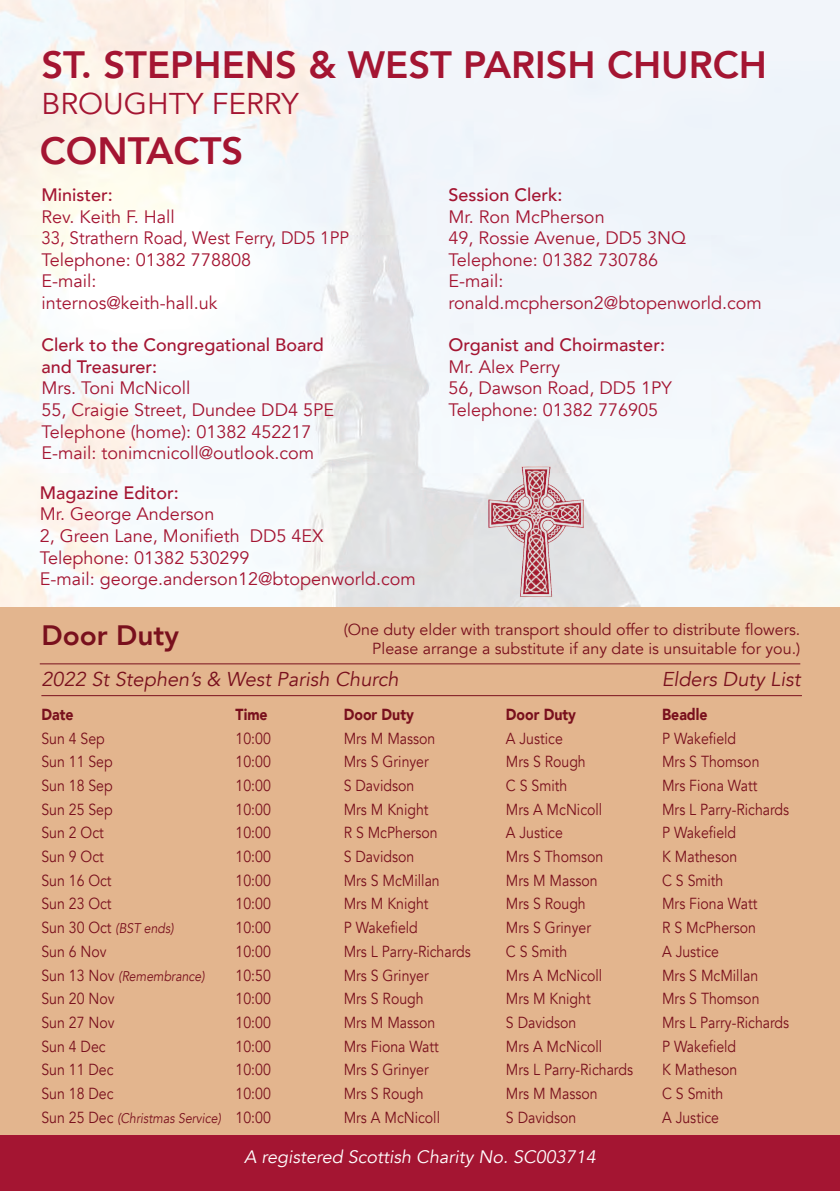
<style>
.page{position:relative;width:840px;height:1191px;background:#fff}
.page>*{position:absolute;margin:0;border:0;box-sizing:border-box;transform-origin:0 0}
.t1{font:800 38px "Avenir";color:#a41532}
.t2{font:30px "Avenir";color:#a41532}
.t3{font:800 28px "Avenir";color:#79101d}
.t4{font:italic 20px "Avenir";color:#79101d}
.t5{font:18px "Avenir";color:#a41532}
.t6{font:500 18px "Avenir";color:#a41532}
.t7{font:italic 18px "Avenir";color:#fff}
.t8{font:18px "Avenir";color:#a41532;scale:.94 1}
.t9{font:16px "Avenir";color:#79101d;scale:.88 1}
.t10{font:16px/19.2px "Avenir";color:#79101d;text-align:right}
.t11{font:900 16px "Avenir";color:#79101d;scale:.88 1}
.t12{font:italic 14px "Avenir";color:#79101d;scale:.88 1}
.s1{font-style:normal;font-size:16px}
</style>
<div class="page">
<div style="left:0;top:607px;width:839px;height:528px;background:#e3b58e"></div>
<div style="left:0;top:1135px;width:839px;height:56px;background:#a41532"></div>
<hr style="left:40px;top:663px;width:759px;height:1px;background:#79101d">
<hr style="left:41px;top:695px;width:760px;height:1px;background:#79101d">
<img style="left:488px;top:464px;width:95px;height:134px">
<p class="t1" style="left:41px;top:35px;width:726px">ST. STEPHENS &amp; WEST PARISH CHURCH</p>
<p class="t2" style="left:41px;top:85px;width:258px">BROUGHTY FERRY</p>
<p class="t1" style="left:40px;top:121px;width:205px">CONTACTS</p>
<p class="t6" style="left:41px;top:179px;width:73px">Minister:</p>
<p class="t5" style="left:41px;top:206px;width:135px">Rev. Keith F. Hall</p>
<p class="t8" style="left:41px;top:227px;width:329px">33, Strathern Road, West Ferry, DD5 1PP</p>
<p class="t5" style="left:41px;top:249px;width:211px">Telephone: 01382 778808</p>
<p class="t5" style="left:41px;top:270px;width:56px">E-mail:</p>
<p class="t5" style="left:41px;top:292px;width:178px">internos@keith-hall.uk</p>
<p class="t6" style="left:41px;top:329px;width:284px">Clerk to the Congregational Board</p>
<p class="t6" style="left:41px;top:351px;width:117px">and Treasurer:</p>
<p class="t5" style="left:41px;top:377px;width:151px">Mrs. Toni McNicoll</p>
<p class="t5" style="left:41px;top:399px;width:294px">55, Craigie Street, Dundee DD4 5PE</p>
<p class="t5" style="left:41px;top:421px;width:271px">Telephone (home): 01382 452217</p>
<p class="t5" style="left:41px;top:442px;width:274px">E-mail: tonimcnicoll@outlook.com</p>
<p class="t6" style="left:40px;top:477px;width:140px">Magazine Editor:</p>
<p class="t5" style="left:40px;top:503px;width:176px">Mr. George Anderson</p>
<p class="t5" style="left:40px;top:525px;width:285px">2, Green Lane, Monifieth DD5 4EX</p>
<p class="t5" style="left:40px;top:546px;width:211px">Telephone: 01382 530299</p>
<p class="t5" style="left:40px;top:568px;width:377px">E-mail: george.anderson12@btopenworld.com</p>
<p class="t6" style="left:448px;top:179px;width:116px">Session Clerk:</p>
<p class="t5" style="left:448px;top:206px;width:158px">Mr. Ron McPherson</p>
<p class="t5" style="left:448px;top:227px;width:239px">49, Rossie Avenue, DD5 3NQ</p>
<p class="t5" style="left:448px;top:249px;width:211px">Telephone: 01382 730786</p>
<p class="t5" style="left:448px;top:270px;width:56px">E-mail:</p>
<p class="t5" style="left:448px;top:292px;width:315px">ronald.mcpherson2@btopenworld.com</p>
<p class="t6" style="left:448px;top:329px;width:218px">Organist and Choirmaster:</p>
<p class="t5" style="left:448px;top:356px;width:113px">Mr. Alex Perry</p>
<p class="t5" style="left:448px;top:377px;width:225px">56, Dawson Road, DD5 1PY</p>
<p class="t5" style="left:448px;top:399px;width:211px">Telephone: 01382 776905</p>
<p class="t10" style="left:343px;top:620px;width:458px">(One duty elder with transport should offer to distribute flowers.<br>Please arrange a substitute if any date is unsuitable for you.)</p>
<p class="t3" style="left:41px;top:613px;width:139px">Door Duty</p>
<p class="t4" style="left:41px;top:667px;width:358px">2022 St Stephen’s &amp; West Parish Church</p>
<p class="t4" style="left:661px;top:667px;width:140px">Elders Duty List</p>
<p class="t11" style="left:41px;top:701px;width:38px">Date</p>
<p class="t11" style="left:235px;top:701px;width:38px">Time</p>
<p class="t11" style="left:343px;top:701px;width:81px">Door Duty</p>
<p class="t11" style="left:505px;top:701px;width:81px">Door Duty</p>
<p class="t11" style="left:661px;top:701px;width:53px">Beadle</p>
<p class="t9" style="left:41px;top:728px;width:74px">Sun 4 Sep</p>
<p class="t9" style="left:235px;top:728px;width:42px">10:00</p>
<p class="t9" style="left:343px;top:728px;width:106px">Mrs M Masson</p>
<p class="t9" style="left:505px;top:728px;width:66px">A Justice</p>
<p class="t9" style="left:661px;top:728px;width:86px">P Wakefield</p>
<p class="t9" style="left:41px;top:752px;width:82px">Sun 11 Sep</p>
<p class="t9" style="left:235px;top:752px;width:42px">10:00</p>
<p class="t9" style="left:343px;top:752px;width:98px">Mrs S Grinyer</p>
<p class="t9" style="left:505px;top:752px;width:92px">Mrs S Rough</p>
<p class="t9" style="left:661px;top:752px;width:112px">Mrs S Thomson</p>
<p class="t9" style="left:41px;top:776px;width:82px">Sun 18 Sep</p>
<p class="t9" style="left:235px;top:776px;width:42px">10:00</p>
<p class="t9" style="left:343px;top:776px;width:82px">S Davidson</p>
<p class="t9" style="left:505px;top:776px;width:71px">C S Smith</p>
<p class="t9" style="left:661px;top:776px;width:110px">Mrs Fiona Watt</p>
<p class="t9" style="left:41px;top:799px;width:82px">Sun 25 Sep</p>
<p class="t9" style="left:235px;top:799px;width:42px">10:00</p>
<p class="t9" style="left:343px;top:799px;width:98px">Mrs M Knight</p>
<p class="t9" style="left:505px;top:799px;width:111px">Mrs A McNicoll</p>
<p class="t9" style="left:661px;top:799px;width:146px">Mrs L Parry-Richards</p>
<p class="t9" style="left:41px;top:823px;width:72px">Sun 2 Oct</p>
<p class="t9" style="left:235px;top:823px;width:42px">10:00</p>
<p class="t9" style="left:343px;top:823px;width:108px">R S McPherson</p>
<p class="t9" style="left:505px;top:823px;width:66px">A Justice</p>
<p class="t9" style="left:661px;top:823px;width:86px">P Wakefield</p>
<p class="t9" style="left:41px;top:847px;width:72px">Sun 9 Oct</p>
<p class="t9" style="left:235px;top:847px;width:42px">10:00</p>
<p class="t9" style="left:343px;top:847px;width:82px">S Davidson</p>
<p class="t9" style="left:505px;top:847px;width:112px">Mrs S Thomson</p>
<p class="t9" style="left:661px;top:847px;width:87px">K Matheson</p>
<p class="t9" style="left:41px;top:870px;width:81px">Sun 16 Oct</p>
<p class="t9" style="left:235px;top:870px;width:42px">10:00</p>
<p class="t9" style="left:343px;top:870px;width:111px">Mrs S McMillan</p>
<p class="t9" style="left:505px;top:870px;width:106px">Mrs M Masson</p>
<p class="t9" style="left:661px;top:870px;width:71px">C S Smith</p>
<p class="t9" style="left:41px;top:894px;width:81px">Sun 23 Oct</p>
<p class="t9" style="left:235px;top:894px;width:42px">10:00</p>
<p class="t9" style="left:343px;top:894px;width:98px">Mrs M Knight</p>
<p class="t9" style="left:505px;top:894px;width:92px">Mrs S Rough</p>
<p class="t9" style="left:661px;top:894px;width:110px">Mrs Fiona Watt</p>
<p class="t12" style="left:41px;top:920px;width:152px"><span class="s1">Sun 30 Oct</span> (BST ends)</p>
<p class="t9" style="left:235px;top:918px;width:42px">10:00</p>
<p class="t9" style="left:343px;top:918px;width:86px">P Wakefield</p>
<p class="t9" style="left:505px;top:918px;width:98px">Mrs S Grinyer</p>
<p class="t9" style="left:661px;top:918px;width:108px">R S McPherson</p>
<p class="t9" style="left:41px;top:941px;width:76px">Sun 6 Nov</p>
<p class="t9" style="left:235px;top:941px;width:42px">10:00</p>
<p class="t9" style="left:343px;top:941px;width:146px">Mrs L Parry-Richards</p>
<p class="t9" style="left:505px;top:941px;width:71px">C S Smith</p>
<p class="t9" style="left:661px;top:941px;width:66px">A Justice</p>
<p class="t12" style="left:41px;top:967px;width:187px"><span class="s1">Sun 13 Nov</span> (Remembrance)</p>
<p class="t9" style="left:235px;top:965px;width:42px">10:50</p>
<p class="t9" style="left:343px;top:965px;width:98px">Mrs S Grinyer</p>
<p class="t9" style="left:505px;top:965px;width:111px">Mrs A McNicoll</p>
<p class="t9" style="left:661px;top:965px;width:111px">Mrs S McMillan</p>
<p class="t9" style="left:41px;top:989px;width:85px">Sun 20 Nov</p>
<p class="t9" style="left:235px;top:989px;width:42px">10:00</p>
<p class="t9" style="left:343px;top:989px;width:92px">Mrs S Rough</p>
<p class="t9" style="left:505px;top:989px;width:98px">Mrs M Knight</p>
<p class="t9" style="left:661px;top:989px;width:112px">Mrs S Thomson</p>
<p class="t9" style="left:41px;top:1012px;width:85px">Sun 27 Nov</p>
<p class="t9" style="left:235px;top:1012px;width:42px">10:00</p>
<p class="t9" style="left:343px;top:1012px;width:106px">Mrs M Masson</p>
<p class="t9" style="left:505px;top:1012px;width:82px">S Davidson</p>
<p class="t9" style="left:661px;top:1012px;width:146px">Mrs L Parry-Richards</p>
<p class="t9" style="left:41px;top:1036px;width:74px">Sun 4 Dec</p>
<p class="t9" style="left:235px;top:1036px;width:42px">10:00</p>
<p class="t9" style="left:343px;top:1036px;width:110px">Mrs Fiona Watt</p>
<p class="t9" style="left:505px;top:1036px;width:111px">Mrs A McNicoll</p>
<p class="t9" style="left:661px;top:1036px;width:86px">P Wakefield</p>
<p class="t9" style="left:41px;top:1060px;width:83px">Sun 11 Dec</p>
<p class="t9" style="left:235px;top:1060px;width:42px">10:00</p>
<p class="t9" style="left:343px;top:1060px;width:98px">Mrs S Grinyer</p>
<p class="t9" style="left:505px;top:1060px;width:146px">Mrs L Parry-Richards</p>
<p class="t9" style="left:661px;top:1060px;width:87px">K Matheson</p>
<p class="t9" style="left:41px;top:1083px;width:83px">Sun 18 Dec</p>
<p class="t9" style="left:235px;top:1083px;width:42px">10:00</p>
<p class="t9" style="left:343px;top:1083px;width:92px">Mrs S Rough</p>
<p class="t9" style="left:505px;top:1083px;width:106px">Mrs M Masson</p>
<p class="t9" style="left:661px;top:1083px;width:71px">C S Smith</p>
<p class="t12" style="left:41px;top:1109px;width:262px"><span class="s1">Sun 25 Dec</span> (Christmas Service) <span class="s1">10:00</span></p>
<p class="t9" style="left:343px;top:1107px;width:111px">Mrs A McNicoll</p>
<p class="t9" style="left:505px;top:1107px;width:82px">S Davidson</p>
<p class="t9" style="left:661px;top:1107px;width:66px">A Justice</p>
<p class="t7" style="left:244px;top:1145px;width:353px">A registered Scottish Charity No. SC003714</p>
</div>
